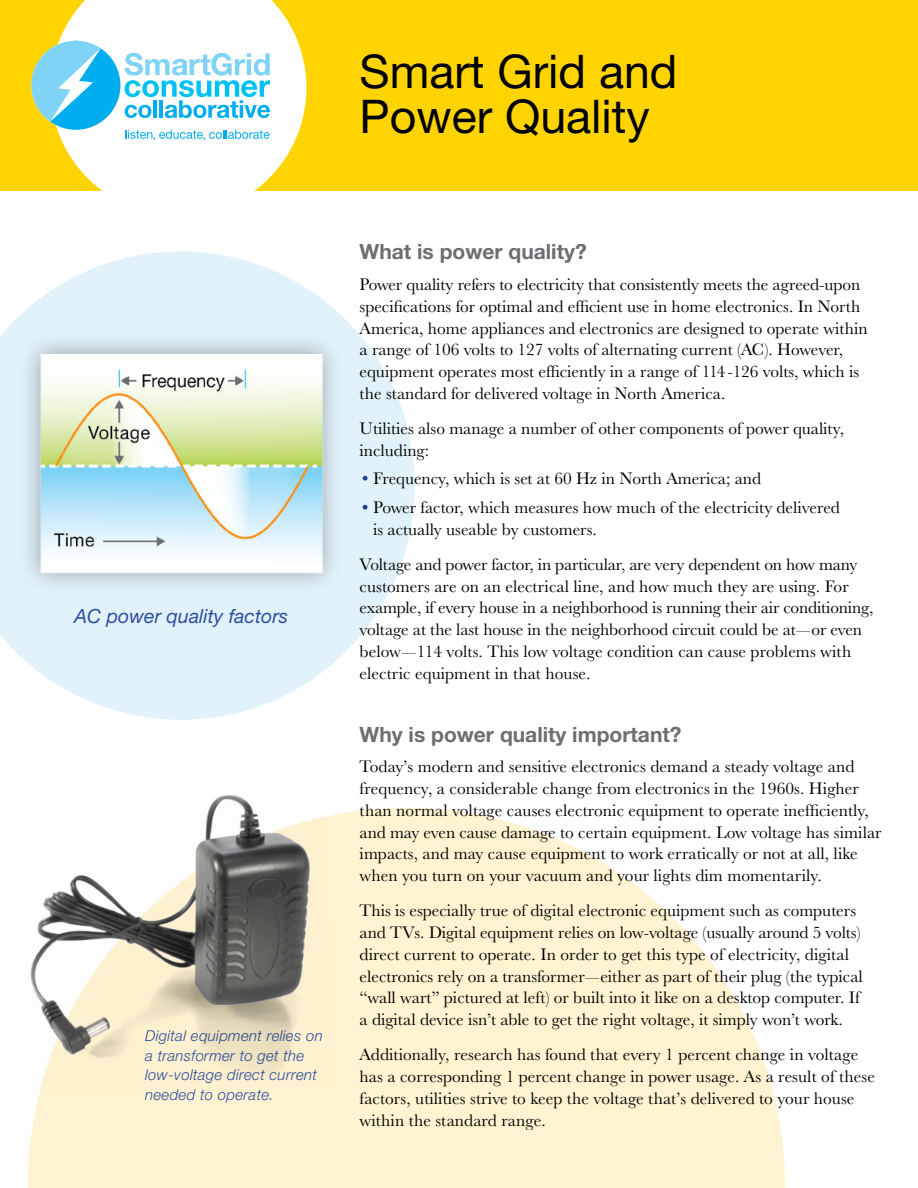
<style>
.page{position:relative;width:918px;height:1188px;background:#fff}
.page>*{position:absolute;margin:0;border:0;box-sizing:border-box;transform-origin:0 0}
.t1{font:46.5px/45px "Helvetica Neue";color:#000}
.t2{font:700 21px "Helvetica Neue";color:#6d6e71}
.t3{font:italic 19.5px "Helvetica Neue";color:#2e4fa1}
.t4{font:17.25px/21.8px "URW Basker T";color:#000}
.t5{font:italic 300 15px/19.5px "Helvetica Neue";letter-spacing:.02em;color:#2e4fa1}
.s1{color:#25408f}
</style>
<div class="page">
<svg style="left:0;top:251px;width:415px;height:469px;fill:#e2f2fa"></svg>
<svg style="left:28px;top:808px;width:757px;height:380px;fill:#fff3d1"></svg>
<div style="left:0;top:0;width:918px;height:190px;background:#ffd400"></div>
<svg style="left:50px;top:0;width:256px;height:191px;fill:#fff"></svg>
<div style="left:19px;top:331px;width:325px;height:264px;background:#000;opacity:.35"></div>
<img style="left:28px;top:354px;width:301px;height:223px">
<svg style="left:31px;top:41px;width:239px;height:100px;background:#abe2ed"></svg>
<img style="left:28px;top:795px;width:310px;height:303px">
<p class="t1" style="left:360px;top:49px;width:319px">Smart Grid and<br>Power Quality</p>
<p class="t3" style="left:74px;top:604px;width:216px">AC power quality factors</p>
<p class="t5" style="left:145px;top:1026px;width:179px">Digital equipment relies on a transformer to get the low-voltage direct current needed to operate.</p>
<p class="t2" style="left:360px;top:239px;width:229px">What is power quality?</p>
<p class="t4" style="left:360px;top:274px;width:510px">Power quality refers to electricity that consistently meets the agreed-upon specifications for optimal and efficient use in home electronics. In North America, home appliances and electronics are designed to operate within a range of 106 volts to 127 volts of alternating current (AC). However, equipment operates most efficiently in a range of 114-126 volts, which is the standard for delivered voltage in North America.</p>
<p class="t4" style="left:360px;top:418px;width:486px">Utilities also manage a number of other components of power quality, including:</p>
<p class="t4" style="left:360px;top:468px;width:403px"><span class="s1">•</span>Frequency, which is set at 60 Hz in North America; and</p>
<p class="t4" style="left:373px;top:496px;width:468px;text-indent:-14px"><span class="s1">•</span>Power factor, which measures how much of the electricity delivered is actually useable by customers.</p>
<p class="t4" style="left:360px;top:553px;width:515px">Voltage and power factor, in particular, are very dependent on how many customers are on an electrical line, and how much they are using. For example, if every house in a neighborhood is running their air conditioning, voltage at the last house in the neighborhood circuit could be at—or even below—114 volts. This low voltage condition can cause problems with electric equipment in that house.</p>
<p class="t2" style="left:360px;top:721px;width:323px">Why is power quality important?</p>
<p class="t4" style="left:360px;top:756px;width:523px">Today’s modern and sensitive electronics demand a steady voltage and frequency, a considerable change from electronics in the 1960s. Higher than normal voltage causes electronic equipment to operate inefficiently, and may even cause damage to certain equipment. Low voltage has similar impacts, and may cause equipment to work erratically or not at all, like when you turn on your vacuum and your lights dim momentarily.</p>
<p class="t4" style="left:360px;top:900px;width:505px">This is especially true of digital electronic equipment such as computers and TVs. Digital equipment relies on low-voltage (usually around 5 volts) direct current to operate. In order to get this type of electricity, digital electronics rely on a transformer—either as part of their plug (the typical “wall wart” pictured at left) or built into it like on a desktop computer. If a digital device isn’t able to get the right voltage, it simply won’t work.</p>
<p class="t4" style="left:360px;top:1044px;width:517px">Additionally, research has found that every 1 percent change in voltage has a corresponding 1 percent change in power usage. As a result of these factors, utilities strive to keep the voltage that’s delivered to your house within the standard range.</p>
</div>
